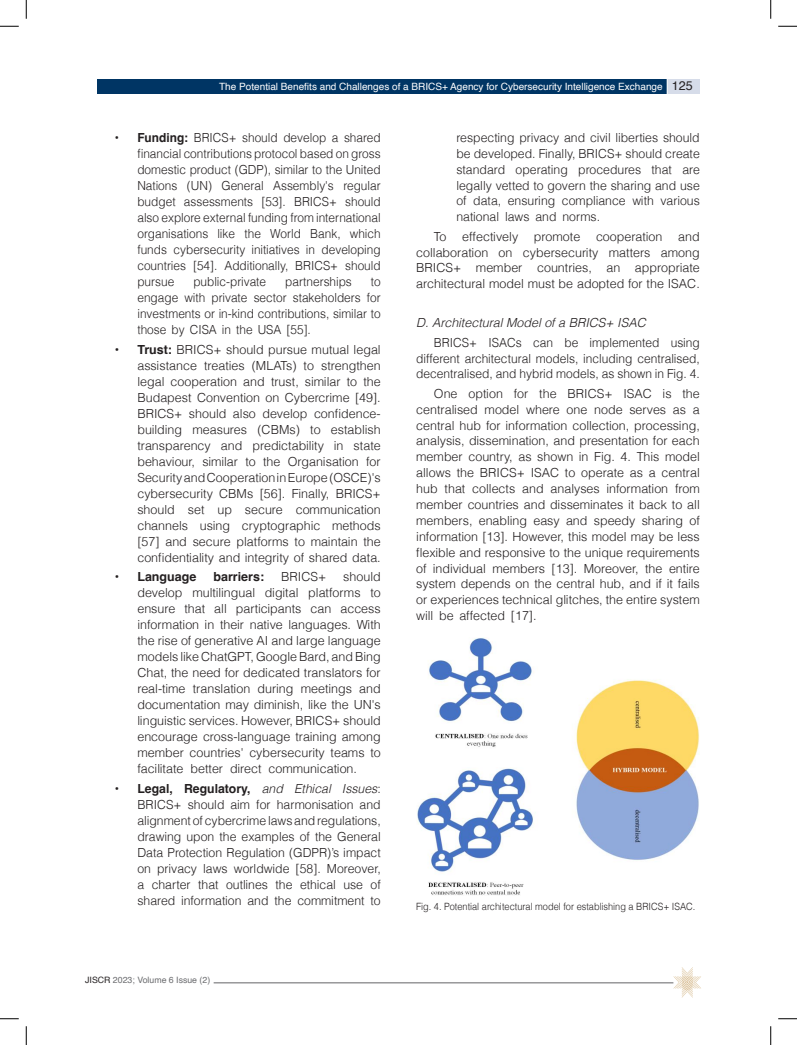
<style>
.page{position:relative;width:797px;height:1045px;background:#fff}
.page>*{position:absolute;margin:0;border:0;box-sizing:border-box;transform-origin:0 0}
.t1{font:300 12.5px/16px "Helvetica";color:#231f20;text-align:justify}
.t2{font:300 12.5px/16px "Helvetica";color:#231f20;text-align:justify;scale:.95 1}
.t3{font:300 12.5px/15.9px "Helvetica";color:#231f20;text-align:justify;scale:.96 1}
.t4{font:italic 300 12.5px "Helvetica";color:#231f20}
.t5{font:700 12.5px "Helvetica";color:#231f20}
.t6{font:12.5px "Helvetica";color:#231f20}
.t7{font:10.5px/12.5px "Times New Roman";color:#000;scale:1.09 1}
.t8{font:italic 10.5px "Times New Roman";color:#000;scale:1.09 1}
.t9{font:10px "Helvetica";color:#fff}
.t10{font:300 10px "Helvetica";color:#231f20;scale:.92 1}
.t11{font:8.75px "Helvetica";color:#6c6d70}
.s1{font-weight:700}
.s2{font-style:italic}
.s3{color:#231f20}
</style>
<div class="page">
<hr style="left:214px;top:982px;width:459px;height:1px;background:#636366">
<div style="left:97px;top:79px;width:571px;height:14px;background:#003564"></div>
<hr style="left:666px;top:74px;width:2px;height:26px;background:#fff">
<div style="left:668px;top:79px;width:31px;height:14px;background:#d6dce9"></div>
<svg style="left:673px;top:967px;width:28px;height:30px"></svg>
<img style="left:417px;top:638px;width:282px;height:257px">
<svg style="left:0;top:25px;width:19px;height:2px"></svg>
<svg style="left:778px;top:25px;width:19px;height:2px"></svg>
<svg style="left:0;top:1018px;width:19px;height:1px"></svg>
<svg style="left:778px;top:1018px;width:19px;height:1px"></svg>
<svg style="left:25px;top:0;width:2px;height:19px"></svg>
<svg style="left:25px;top:1026px;width:2px;height:19px"></svg>
<svg style="left:770px;top:0;width:1px;height:19px"></svg>
<svg style="left:770px;top:1026px;width:1px;height:19px"></svg>
<p class="t9" style="left:219px;top:79px;width:445px">The Potential Benefits and Challenges of a BRICS+ Agency for Cybersecurity Intelligence Exchange</p>
<p class="t6" style="left:672px;top:76px;width:22px">125</p>
<p class="t2" style="left:137px;top:129px;width:258px;text-indent:-23px"><span class="s1">• Funding:</span> BRICS+ should develop a shared financial contributions protocol based on gross domestic product (GDP), similar to the United Nations (UN) General Assembly's regular budget assessments [53]. BRICS+ should also explore external funding from international organisations like the World Bank, which funds cybersecurity initiatives in developing countries [54]. Additionally, BRICS+ should pursue</p>
<p class="t2" style="left:193px;top:273px;width:78px">public-private</p>
<p class="t2" style="left:285px;top:273px;width:72px">partnerships</p>
<p class="t2" style="left:137px;top:273px;width:258px;text-indent:233px">to engage with private sector stakeholders for investments or in-kind contributions, similar to those by CISA in the USA [55].</p>
<p class="t1" style="left:137px;top:340px;width:245px;text-indent:-22px"><span class="s1">• Trust:</span> BRICS+ should pursue mutual legal assistance treaties (MLATs) to strengthen legal cooperation and trust, similar to the Budapest Convention on Cybercrime [49].<br>BRICS+ should also develop confidence&shy;building measures (CBMs) to establish transparency and predictability in state behaviour, similar to the Organisation for Security and Cooperation in Europe (OSCE)'s cybersecurity CBMs [56]. Finally, BRICS+ should set up secure communication channels using cryptographic methods [57] and secure platforms to maintain the confidentiality and integrity of shared data.</p>
<p class="t5" style="left:115px;top:569px;width:83px">• Language</p>
<p class="t5" style="left:213px;top:569px;width:52px">barriers:</p>
<p class="t1" style="left:281px;top:568px;width:47px">BRICS+</p>
<p class="t1" style="left:137px;top:568px;width:245px;text-indent:206px">should develop multilingual digital platforms to ensure that all participants can access information in their native languages. With the rise of generative AI and large language models like ChatGPT, Google Bard, and Bing Chat, the need for dedicated translators for real-time translation during meetings and documentation may diminish, like the UN's linguistic services. However, BRICS+ should encourage cross-language training among member countries' cybersecurity teams to facilitate better direct communication.</p>
<p class="t1" style="left:137px;top:779px;width:245px;text-indent:-23px"><span class="s1">• Legal, Regulatory,</span> <span class="s2">and Ethical Issues</span>:<br>BRICS+ should aim for harmonisation and alignment of cybercrime laws and regulations, drawing upon the examples of the General Data Protection Regulation (GDPR)’s impact on privacy laws worldwide [58]. Moreover, a charter that outlines the ethical use of shared information and the commitment to</p>
<p class="t11" style="left:85px;top:973px;width:126px"><span class="s3">JISCR</span> 2023; Volume 6 Issue (2)</p>
<p class="t1" style="left:456px;top:129px;width:245px">respecting privacy and civil liberties should be developed. Finally, BRICS+ should create standard operating procedures that are legally vetted to govern the sharing and use of data, ensuring compliance with various national laws and norms.</p>
<p class="t1" style="left:434px;top:227px;width:14px">To</p>
<p class="t1" style="left:462px;top:227px;width:58px">effectively</p>
<p class="t1" style="left:534px;top:227px;width:48px">promote</p>
<p class="t1" style="left:596px;top:227px;width:68px">cooperation</p>
<p class="t1" style="left:416px;top:227px;width:285px;text-indent:262px">and collaboration on cybersecurity matters among BRICS+ member countries, an appropriate architectural model must be adopted for the ISAC.</p>
<p class="t4" style="left:416px;top:312px;width:231px">D. Architectural Model of a BRICS+ ISAC</p>
<p class="t3" style="left:416px;top:333px;width:297px;text-indent:18px">BRICS+ ISACs can be implemented using different architectural models, including centralised, decentralised, and hybrid models, as shown in Fig. 4.</p>
<p class="t1" style="left:416px;top:384px;width:285px;text-indent:18px">One option for the BRICS+ ISAC is the centralised model where one node serves as a central hub for information collection, processing, analysis, dissemination, and presentation for each member country, as shown in Fig. 4. This model allows the BRICS+ ISAC to operate as a central hub that collects and analyses information from member countries and disseminates it back to all members, enabling easy and speedy sharing of information [13]. However, this model may be less flexible and responsive to the unique requirements of individual members [13]. Moreover, the entire system depends on the central hub, and if it fails or experiences technical glitches, the entire system will be affected [17].</p>
<p class="t7" style="left:426px;top:525px;width:254px">To effectively promote cooperation and collaboration on</p>
<p class="t7" style="left:414px;top:550px;width:263px">appropriate architectural model must be adopted for the ISAC.</p>
<p class="t8" style="left:414px;top:568px;width:185px">D. Architectural Model of a BRICS+ ISAC</p>
<p class="t7" style="left:414px;top:597px;width:265px">architectural models, including centralised, decentralised, and hybrid models, as shown in Figure 4.</p>
<p class="t10" style="left:416px;top:897px;width:305px">Fig. 4. Potential architectural model for establishing a BRICS+ ISAC.</p>
</div>
